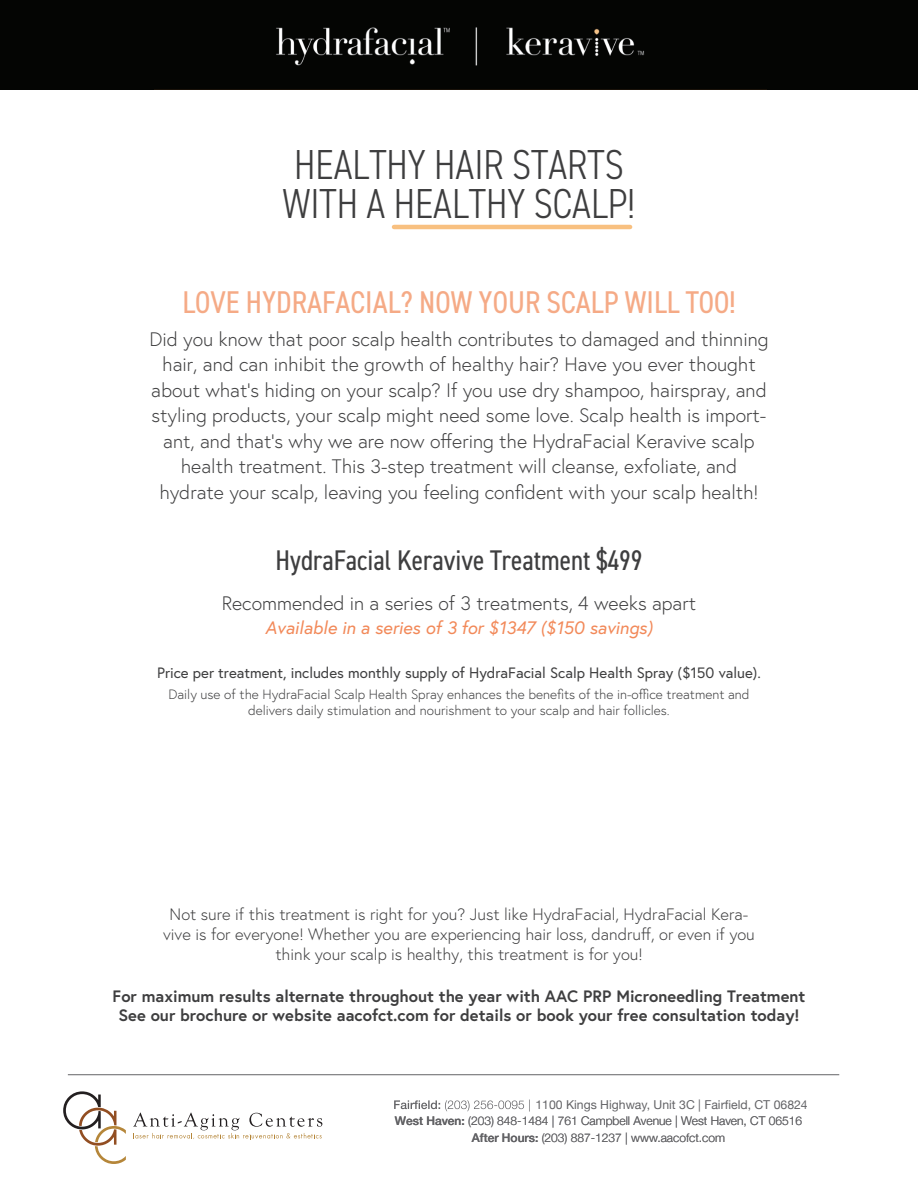
<style>
.page{position:relative;width:918px;height:1188px;background:#fff}
.page>*{position:absolute;margin:0;border:0;box-sizing:border-box;transform-origin:0 0}
.t1{font:300 condensed 42px/39px "DIN2014";color:#3e3e3f}
.t2{font:condensed 31.5px "DIN2014";color:#f5aa86}
.t3{font:condensed 28.5px "DIN2014";color:#3e3e3f}
.t4{font:300 19.5px/25.5px "Europa";color:#3e3e3f;text-align:center}
.t5{font:italic 18px "Europa";color:#f28959}
.t6{font:300 16.5px/19.8px "Europa";color:#3e3e3f;text-align:center}
.t7{font:700 16.5px/19.8px "Europa";color:#3e3e3f;text-align:center}
.t8{font:15px "Europa";color:#3e3e3f}
.t9{font:300 13.5px/16.2px "Europa";color:#3e3e3f;text-align:center}
.t10{font:12.3px "Helvetica Neue";color:#636366}
.t11{font:300 12px/16.5px "Helvetica Neue";color:#636366;text-align:center}
.s1{font-weight:500}
</style>
<div class="page">
<hr style="left:68px;top:1074px;width:771px;height:1px;background:#636466">
<svg style="left:63px;top:1091px;width:63px;height:73px"></svg>
<svg style="left:133px;top:1113px;width:189px;height:27px"></svg>
<svg style="left:394px;top:1100px;width:136px;height:12px"></svg>
<div style="left:0;top:0;width:918px;height:90px;background:#040503"></div>
<img style="left:276px;top:27px;width:368px;height:39px">
<hr style="left:394px;top:225px;width:236px;height:4px;background:#f8c080">
<h1 class="t1" style="left:283px;top:145px;width:354px">HEALTHY HAIR STARTS<br>WITH A HEALTHY SCALP!</h1>
<h2 class="t2" style="left:182px;top:281px;width:555px">LOVE HYDRAFACIAL? NOW YOUR SCALP WILL TOO!</h2>
<p class="t4" style="left:149px;top:326px;width:621px">Did you know that poor scalp health contributes to damaged and thinning hair, and can inhibit the growth of healthy hair? Have you ever thought about what’s hiding on your scalp? If you use dry shampoo, hairspray, and styling products, your scalp might need some love. Scalp health is import&shy;ant, and that’s why we are now offering the HydraFacial Keravive scalp health treatment. This 3-step treatment will cleanse, exfoliate, and hydrate your scalp, leaving you feeling confident with your scalp health!</p>
<h3 class="t3" style="left:276px;top:541px;width:368px">HydraFacial Keravive Treatment $499</h3>
<p class="t4" style="left:222px;top:591px;width:476px">Recommended in a series of 3 treatments, 4 weeks apart</p>
<p class="t5" style="left:265px;top:617px;width:389px">Available in a series of 3 for $1347 ($150 savings)</p>
<p class="t8" style="left:157px;top:663px;width:605px">Price per treatment, includes monthly supply of HydraFacial Scalp Health Spray ($150 value).</p>
<p class="t9" style="left:168px;top:686px;width:583px">Daily use of the HydraFacial Scalp Health Spray enhances the benefits of the in-office treatment and delivers daily stimulation and nourishment to your scalp and hair follicles.</p>
<p class="t6" style="left:163px;top:904px;width:593px">Not sure if this treatment is right for you? Just like HydraFacial, HydraFacial Kera&shy;vive is for everyone! Whether you are experiencing hair loss, dandruff, or even if you think your scalp is healthy, this treatment is for you!</p>
<p class="t7" style="left:113px;top:985px;width:694px">For maximum results alternate throughout the year with AAC PRP Microneedling Treatment<br>See our brochure or website aacofct.com for details or book your free consultation today!</p>
<p class="t10" style="left:535px;top:1096px;width:274px">1100 Kings Highway, Unit 3C | Fairfield, CT 06824</p>
<p class="t11" style="left:395px;top:1112px;width:409px"><span class="s1">West Haven:</span> (203) 848-1484 | 761 Campbell Avenue | West Haven, CT 06516<br><span class="s1">After Hours:</span> (203) 887-1237 | www.aacofct.com</p>
</div>
